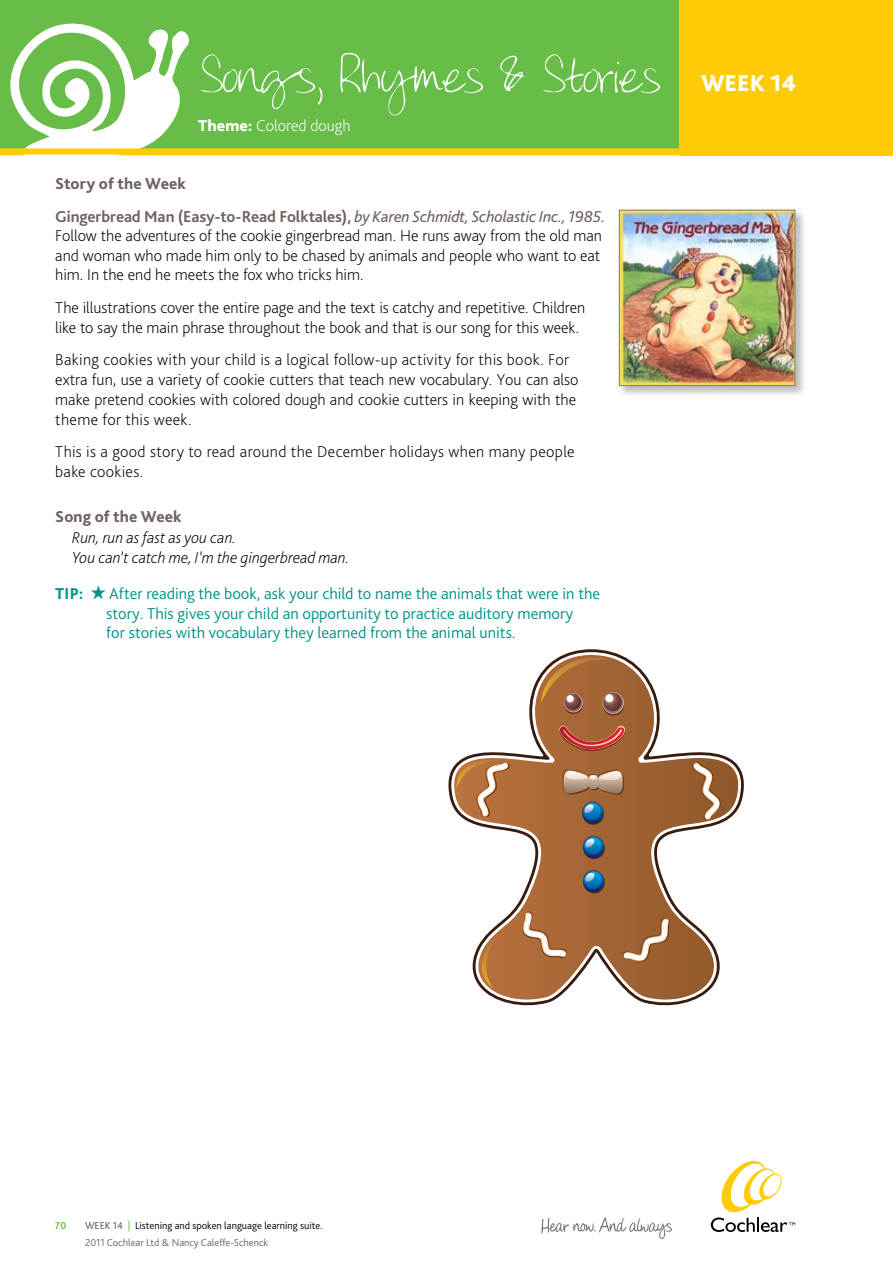
<style>
.page{position:relative;width:893px;height:1263px;background:#fff}
.page>*{position:absolute;margin:0;border:0;box-sizing:border-box;transform-origin:0 0}
.t1{font:54px "Dennis Script";letter-spacing:-.04em;color:#fff}
.t2{font:800 24px "Bliss Pro";color:#fff}
.t3{font:200 16.5px/19.8px "Bliss Pro";color:#000}
.t4{font:300 16.5px/19.8px "Bliss Pro";color:#00938a}
.t5{font:700 16.5px/32.5px "Bliss Pro";letter-spacing:-.01em;color:#6e615e}
.t6{font:200 16.5px/19.8px "Bliss Pro";letter-spacing:.02em;color:#000}
.t7{font:italic 200 16.5px/19.8px "Bliss Pro";color:#000}
.t8{font:200 16.5px "Bliss Pro";color:#fff}
.t9{font:800 16.5px "Bliss Pro";letter-spacing:.005em;color:#6e615e}
.t10{font:300 10.5px "Bliss Pro";color:#000}
.t11{font:300 10.5px "Bliss Pro";color:#6e615e}
.t12{font:700 10.5px "Bliss Pro";color:#68bd49}
.s1{font-weight:800}
.s2{font-weight:400;font-style:italic}
.s3{font-weight:400;color:#6e615e}
.s4{font-weight:400;color:#68bd49}
</style>
<div class="page">
<svg style="left:711px;top:1161px;width:84px;height:71px"></svg>
<svg style="left:541px;top:1217px;width:131px;height:22px"></svg>
<div style="left:0;top:0;width:893px;height:149px;background:#68bd49"></div>
<div style="left:0;top:149px;width:893px;height:6px;background:#ffcb05"></div>
<div style="left:679px;top:0;width:214px;height:155px;background:#ffcb05"></div>
<svg style="left:9px;top:23px;width:184px;height:133px"></svg>
<hr style="left:892px;top:0;width:1px;height:149px;background:#740053">
<div style="left:0;top:148px;width:893px;height:6px;background:#ffcb05"></div>
<svg style="left:890px;top:11px;width:3px;height:145px"></svg>
<svg style="left:448px;top:655px;width:296px;height:351px"></svg>
<svg style="left:582px;top:834px;width:24px;height:26px"></svg>
<svg style="left:582px;top:869px;width:24px;height:26px"></svg>
<svg style="left:603px;top:694px;width:21px;height:22px"></svg>
<svg style="left:602px;top:692px;width:22px;height:22px"></svg>
<div style="left:603px;top:693px;width:20px;height:20px;background:#936c69;border-radius:50%"></div>
<svg style="left:603px;top:693px;width:19px;height:18px"></svg>
<div style="left:605px;top:694px;width:8px;height:8px;background:#fff;border-radius:50%"></div>
<svg style="left:564px;top:695px;width:19px;height:19px"></svg>
<svg style="left:564px;top:694px;width:18px;height:18px"></svg>
<svg style="left:565px;top:694px;width:16px;height:16px"></svg>
<svg style="left:541px;top:657px;width:69px;height:46px;background:#af7749"></svg>
<svg style="left:478px;top:934px;width:20px;height:54px"></svg>
<svg style="left:559px;top:726px;width:66px;height:25px;background:#b55b3e"></svg>
<svg style="left:562px;top:769px;width:62px;height:57px;background:#9e7b5f"></svg>
<svg style="left:691px;top:761px;width:30px;height:60px"></svg>
<svg style="left:456px;top:760px;width:55px;height:57px;background:#bf8559"></svg>
<svg style="left:521px;top:911px;width:47px;height:48px;background:#b88157"></svg>
<svg style="left:622px;top:916px;width:49px;height:47px;background:#ac7951"></svg>
<div style="left:619px;top:209px;width:187px;height:188px;background:#000;opacity:.25"></div>
<img style="left:621px;top:212px;width:172px;height:172px">
<div style="left:619px;top:210px;width:176px;height:176px;border:1px solid #77787b"></div>
<h1 class="t1" style="left:196px;top:40px;width:466px">Songs, Rhymes &amp; Stories</h1>
<p class="t8" style="left:198px;top:115px;width:154px"><span class="s1">Theme:</span> Colored dough</p>
<p class="t5" style="left:55px;top:167px;width:552px"><span class="s1">Story of the Week<br></span>Gingerbread Man (Easy-to-Read Folktales), <span class="s2">by Karen Schmidt, Scholastic Inc., 1985.</span></p>
<p class="t3" style="left:55px;top:225px;width:548px;text-align:justify">Follow the adventures of the cookie gingerbread man. He runs away from the old man and woman who made him only to be chased by animals and people who want to eat him. In the end he meets the fox who tricks him.</p>
<p class="t3" style="left:55px;top:297px;width:532px">The illustrations cover the entire page and the text is catchy and repetitive. Children like to say the main phrase throughout the book and that is our song for this week.</p>
<p class="t3" style="left:55px;top:350px;width:525px">Baking cookies with your child is a logical follow-up activity for this book. For extra fun, use a variety of cookie cutters that teach new vocabulary. You can also make pretend cookies with colored dough and cookie cutters in keeping with the theme for this week.</p>
<p class="t6" style="left:55px;top:442px;width:521px">This is a good story to read around the December holidays when many people bake cookies.</p>
<p class="t9" style="left:55px;top:507px;width:128px">Song of the Week</p>
<p class="t7" style="left:72px;top:527px;width:278px">Run, run as fast as you can.<br>You can’t catch me, I’m the gingerbread man.</p>
<p class="t4" style="left:106px;top:583px;width:495px;text-indent:-51px"><span class="s1">TIP:</span> ★ After reading the book, ask your child to name the animals that were in the story. This gives your child an opportunity to practice auditory memory<br>for stories with vocabulary they learned from the animal units.</p>
<h2 class="t2" style="left:701px;top:68px;width:97px">WEEK 14</h2>
<p class="t12" style="left:55px;top:1219px;width:13px">70</p>
<p class="t10" style="left:85px;top:1219px;width:239px"><span class="s3">WEEK 14</span> <span class="s4">|</span> Listening and spoken language learning suite.</p>
<p class="t11" style="left:85px;top:1236px;width:185px">2011 Cochlear Ltd &amp; Nancy Caleffe-Schenck</p>
</div>
